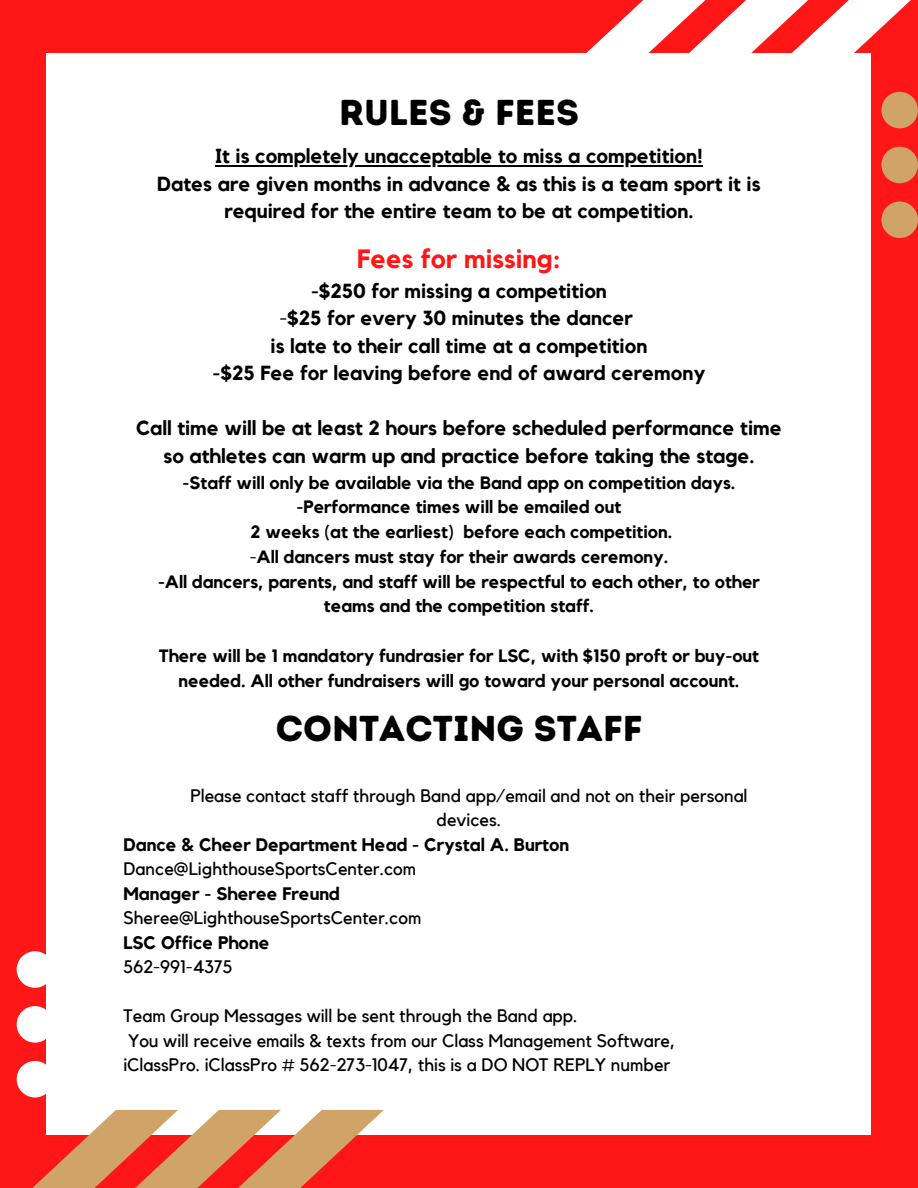
<style>
.page{position:relative;width:918px;height:1188px;background:#ff1616}
.page>*{position:absolute;margin:0;border:0;box-sizing:border-box;transform-origin:0 0}
.t1{font:36px "Intro Rust Base";color:#000}
.t2{font:700 26.4px "Kollektif";color:#ff1616}
.t3{font:700 20.25px/27.5px "Kollektif";color:#000;text-align:center}
.t4{font:18px/24.6px "Kollektif";color:#000;text-align:center}
.t5{font:700 18px/24.6px "Kollektif";color:#000}
.t6{font:700 17.85px/24.8px "Kollektif";color:#000;text-align:center}
.s1{font-weight:400}
</style>
<div class="page">
<div style="left:47px;top:53px;width:824px;height:1082px;background:#fff"></div>
<svg style="left:586px;top:0;width:332px;height:238px"></svg>
<svg style="left:32px;top:1110px;width:351px;height:78px"></svg>
<svg style="left:17px;top:951px;width:30px;height:146px"></svg>
<hr style="left:215px;top:165px;width:488px;height:2px;background:#000">
<h3 class="t1" style="left:339px;top:91px;width:241px">RULES &amp; FEES</h3>
<p class="t3" style="left:157px;top:143px;width:605px">It is completely unacceptable to miss a competition!<br>Dates are given months in advance &amp; as this is a team sport it is required for the entire team to be at competition.</p>
<p class="t2" style="left:357px;top:246px;width:205px">Fees for missing:</p>
<h1 class="t3" style="left:311px;top:278px;width:297px">-$250 for missing a competition</h1>
<h2 class="t3" style="left:213px;top:305px;width:494px"><span class="s1">-</span>$25 for every 30 minutes the dancer<br>is late to their call time at a competition<br>-$25 Fee for leaving before end of award ceremony</h2>
<h3 class="t3" style="left:136px;top:415px;width:647px">Call time will be at least 2 hours before scheduled performance time so athletes can warm up and practice before taking the stage.</h3>
<h3 class="t6" style="left:158px;top:471px;width:603px">-Staff will only be available via the Band app on competition days. -Performance times will be emailed out<br>2 weeks (at the earliest) before each competition.<br><span class="s1">-</span>All dancers must stay for their awards ceremony.<br>-All dancers, parents, and staff will be respectful to each other, to other teams and the competition staff.</h3>
<p class="t6" style="left:159px;top:644px;width:602px">There will be 1 mandatory fundrasier for LSC, with $150 proft or buy-out needed. All other fundraisers will go toward your personal account.</p>
<p class="t1" style="left:276px;top:707px;width:368px">CONTACTING STAFF</p>
<h3 class="t4" style="left:190px;top:784px;width:559px">Please contact staff through Band app/email and not on their personal devices.</h3>
<h4 class="t5" style="left:123px;top:833px;width:447px">Dance &amp; Cheer Department Head - Crystal A. Burton<br><span class="s1">Dance@LighthouseSportsCenter.com</span></h4>
<h1 class="t5" style="left:123px;top:882px;width:218px">Manager - Sheree Freund</h1>
<p class="t4" style="left:123px;top:906px;width:299px">Sheree@LighthouseSportsCenter.com</p>
<p class="t5" style="left:123px;top:931px;width:148px">LSC Office Phone</p>
<p class="t4" style="left:123px;top:955px;width:111px">562-991-4375</p>
<p class="t4" style="left:123px;top:1004px;width:455px">Team Group Messages will be sent through the Band app.</p>
<p class="t4" style="left:123px;top:1029px;width:554px;text-align:left">You will receive emails &amp; texts from our Class Management Software, iClassPro. iClassPro # 562-273-1047, this is a DO NOT REPLY number</p>
</div>
